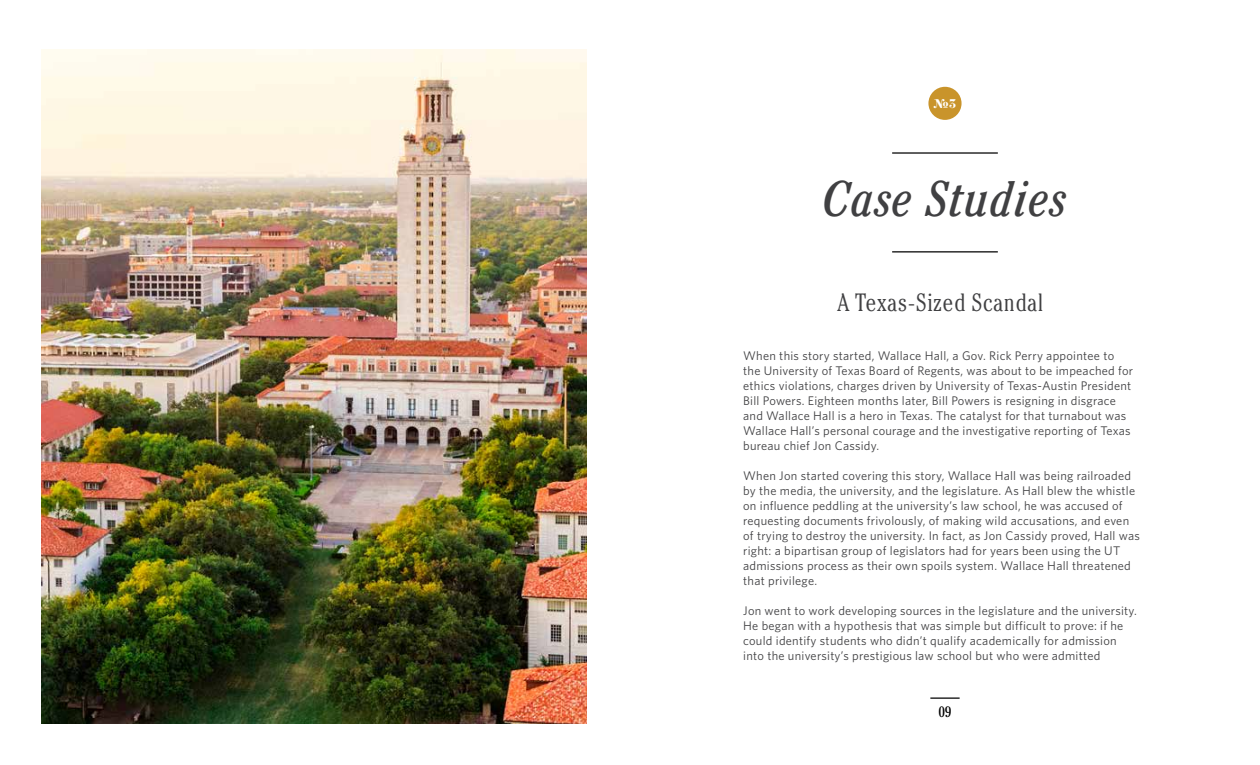
<style>
.page{position:relative;width:1260px;height:765px;background:#fff}
.page>*{position:absolute;margin:0;border:0;box-sizing:border-box;transform-origin:0 0}
.t1{font:italic condensed 50px "Cheltenham Std";letter-spacing:.025em;color:#404042}
.t2{font:300 condensed 25px "Cheltenham Std";letter-spacing:.025em;color:#404042}
.t3{font:condensed 15px "Cheltenham Std";color:#000}
.t4{font:12.5px/15px "Whitney HTF";letter-spacing:.02em;color:#404042}
.t5{font:12.5px "Numbers Strasse";color:#fff}
</style>
<div class="page">
<hr style="left:930px;top:698px;width:30px;height:1px;background:#000">
<hr style="left:892px;top:152px;width:106px;height:2px;background:#000">
<hr style="left:892px;top:251px;width:106px;height:1px;background:#000">
<img style="left:41px;top:50px;width:546px;height:674px">
<div style="left:928px;top:87px;width:34px;height:33px;background:#c9942b;border-radius:50%"></div>
<p class="t5" style="left:934px;top:97px;width:24px">\3</p>
<h1 class="t1" style="left:823px;top:170px;width:246px">Case Studies</h1>
<h2 class="t2" style="left:838px;top:288px;width:207px">A Texas-Sized Scandal</h2>
<p class="t4" style="left:743px;top:348px;width:391px">When this story started, Wallace Hall, a Gov. Rick Perry appointee to the University of Texas Board of Regents, was about to be impeached for ethics violations, charges driven by University of Texas-Austin President Bill Powers. Eighteen months later, Bill Powers is resigning in disgrace and Wallace Hall is a hero in Texas. The catalyst for that turnabout was Wallace Hall’s personal courage and the investigative reporting of Texas bureau chief Jon Cassidy.</p>
<p class="t4" style="left:743px;top:468px;width:398px">When Jon started covering this story, Wallace Hall was being railroaded by the media, the university, and the legislature. As Hall blew the whistle on influence peddling at the university’s law school, he was accused of requesting documents frivolously, of making wild accusations, and even of trying to destroy the university. In fact, as Jon Cassidy proved, Hall was right: a bipartisan group of legislators had for years been using the UT admissions process as their own spoils system. Wallace Hall threatened that privilege.</p>
<p class="t4" style="left:743px;top:603px;width:395px">Jon went to work developing sources in the legislature and the university.<br>He began with a hypothesis that was simple but difficult to prove: if he could identify students who didn’t qualify academically for admission into the university’s prestigious law school but who were admitted</p>
<p class="t3" style="left:938px;top:703px;width:15px">09</p>
</div>
